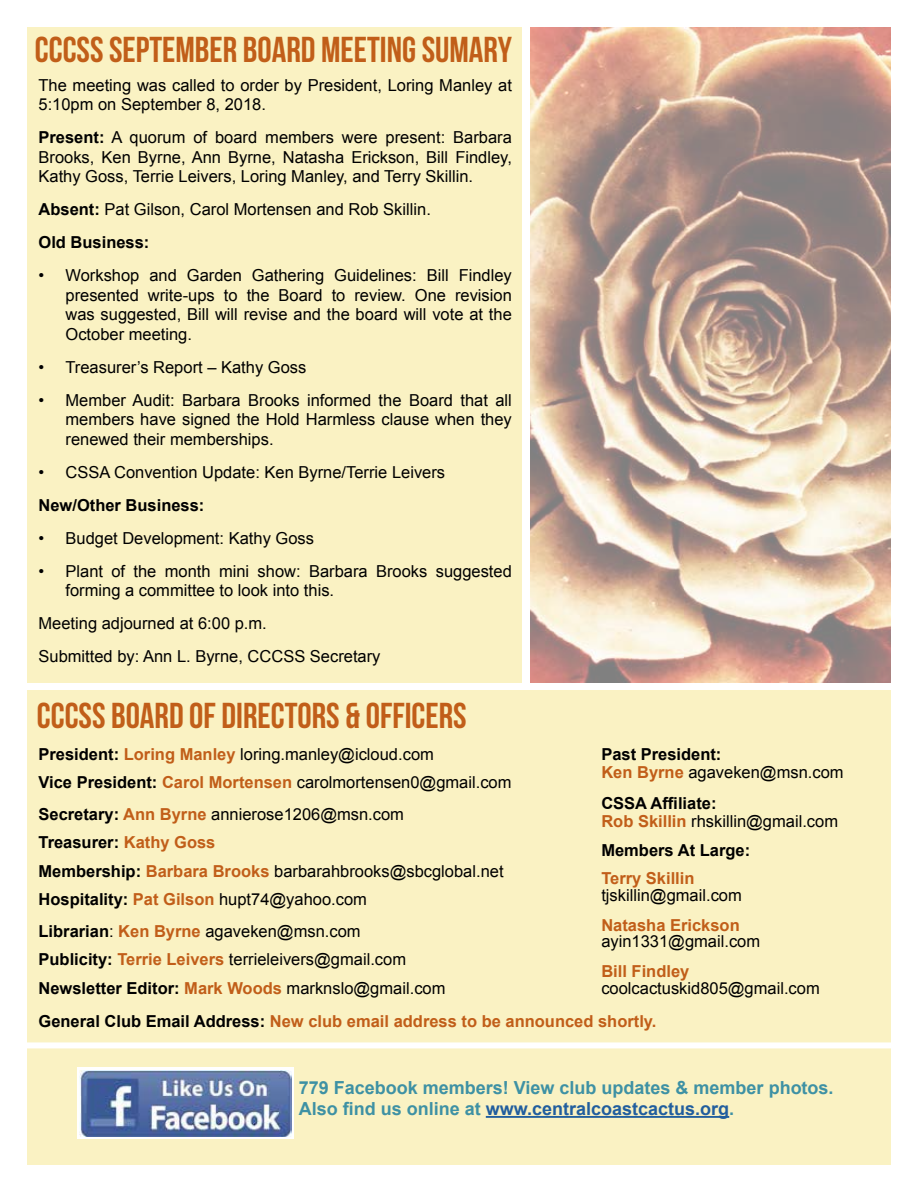
<style>
.page{position:relative;width:918px;height:1188px;background:#fff}
.page>*{position:absolute;margin:0;border:0;box-sizing:border-box;transform-origin:0 0}
.t1{font:36px "Bebas Neue";color:#c15e19}
.t2{font:700 18px/21px "Arial";color:#3e91a4}
.t3{font:16.5px/19.5px "Arial";color:#000}
.t4{font:700 16.5px "Arial";color:#c15e19}
.t5{font:700 16.5px "Arial";color:#000}
.s1{font-weight:700}
.s2{font-weight:700;color:#c15e19}
.s3{color:#000}
.s4{color:#215e9e}
</style>
<div class="page">
<div style="left:27px;top:27px;width:495px;height:655px;background:#faf2c3"></div>
<div style="left:27px;top:690px;width:864px;height:474px;background:#faf2c3"></div>
<img style="left:530px;top:27px;width:361px;height:655px">
<div style="left:21px;top:1042px;width:879px;height:6px;background:#fff"></div>
<div style="left:77px;top:1067px;width:217px;height:72px;background:#fff"></div>
<img style="left:80px;top:1070px;width:211px;height:67px">
<hr style="left:486px;top:1116px;width:243px;height:2px;background:#215e9e">
<h1 class="t1" style="left:35px;top:30px;width:479px">CCCSS SEPTEMBER BOARD MEETING SUMARY</h1>
<p class="t3" style="left:39px;top:75px;width:475px">The meeting was called to order by President, Loring Manley at<br>5:10pm on September 8, 2018.</p>
<p class="t3" style="left:39px;top:128px;width:475px;text-align:justify"><span class="s1">Present:</span> A quorum of board members were present: Barbara Brooks, Ken Byrne, Ann Byrne, Natasha Erickson, Bill Findley, Kathy Goss, Terrie Leivers, Loring Manley, and Terry Skillin.</p>
<p class="t3" style="left:39px;top:193px;width:394px;line-height:33px"><span class="s1">Absent:</span> Pat Gilson, Carol Mortensen and Rob Skillin.<br><span class="s1">Old Business:</span></p>
<p class="t3" style="left:66px;top:266px;width:448px;text-align:justify;text-indent:-27px">• Workshop and Garden Gathering Guidelines: Bill Findley presented write-ups to the Board to review. One revision was suggested, Bill will revise and the board will vote at the October meeting.</p>
<p class="t3" style="left:39px;top:358px;width:269px">• Treasurer’s Report – Kathy Goss</p>
<p class="t3" style="left:66px;top:391px;width:448px;text-align:justify;text-indent:-27px">• Member Audit: Barbara Brooks informed the Board that all members have signed the Hold Harmless clause when they renewed their memberships.</p>
<p class="t3" style="left:39px;top:463px;width:408px">• CSSA Convention Update: Ken Byrne/Terrie Leivers</p>
<p class="t5" style="left:39px;top:494px;width:167px">New/Other Business:</p>
<p class="t3" style="left:39px;top:529px;width:277px">• Budget Development: Kathy Goss</p>
<p class="t3" style="left:66px;top:562px;width:448px;text-indent:-27px">• Plant of the month mini show: Barbara Brooks suggested forming a committee to look into this.</p>
<p class="t3" style="left:39px;top:607px;width:344px;line-height:33px">Meeting adjourned at 6:00 p.m.<br>Submitted by: Ann L. Byrne, CCCSS Secretary</p>
<h1 class="t1" style="left:37px;top:696px;width:431px">CCCSS BOARD OF DIRECTORS &amp; OFFICERS</h1>
<p class="t3" style="left:39px;top:740px;width:475px;line-height:28.5px"><span class="s1">President:</span> <span class="s2">Loring Manley</span> loring.manley@icloud.com<br><span class="s1">Vice President:</span> <span class="s2">Carol Mortensen</span> carolmortensen0@gmail.com</p>
<p class="t3" style="left:39px;top:800px;width:467px;line-height:28.5px"><span class="s1">Secretary:</span> <span class="s2">Ann Byrne</span> annierose1206@msn.com<br><span class="s1">Treasurer:</span> <span class="s2">Kathy Goss<br></span><span class="s1">Membership:</span> <span class="s2">Barbara Brooks</span> barbarahbrooks@sbcglobal.net <span class="s1">Hospitality:</span> <span class="s2">Pat Gilson</span> hupt74@yahoo.com</p>
<p class="t3" style="left:38px;top:917px;width:409px;line-height:28.5px"><span class="s1">Librarian</span>: <span class="s2">Ken Byrne</span> agaveken@msn.com<br><span class="s1">Publicity:</span> <span class="s2">Terrie Leivers</span> terrieleivers@gmail.com<br><span class="s1">Newsletter Editor:</span> <span class="s2">Mark Woods</span> marknslo@gmail.com</p>
<p class="t3" style="left:601px;top:745px;width:244px;line-height:18px"><span class="s1">Past President:<br></span><span class="s2">Ken Byrne</span> agaveken@msn.com</p>
<p class="t3" style="left:601px;top:794px;width:238px;line-height:18px"><span class="s1">CSSA Affiliate:<br></span><span class="s2">Rob Skillin</span> rhskillin@gmail.com</p>
<p class="t5" style="left:601px;top:839px;width:150px">Members At Large:</p>
<p class="t4" style="left:601px;top:867px;width:95px">Terry Skillin</p>
<p class="t3" style="left:601px;top:885px;width:142px">tjskillin@gmail.com</p>
<p class="t4" style="left:601px;top:914px;width:140px">Natasha Erickson</p>
<p class="t3" style="left:601px;top:932px;width:160px">ayin1331@gmail.com</p>
<p class="t4" style="left:601px;top:960px;width:90px">Bill Findley</p>
<p class="t3" style="left:601px;top:978px;width:220px">coolcactuskid805@gmail.com</p>
<p class="t4" style="left:39px;top:1010px;width:619px"><span class="s3">General Club Email Address:</span> New club email address to be announced shortly.</p>
<p class="t2" style="left:299px;top:1078px;width:536px">779 Facebook members! View club updates &amp; member photos.<br>Also find us online at <span class="s4">www.centralcoastcactus.org</span>.</p>
</div>
